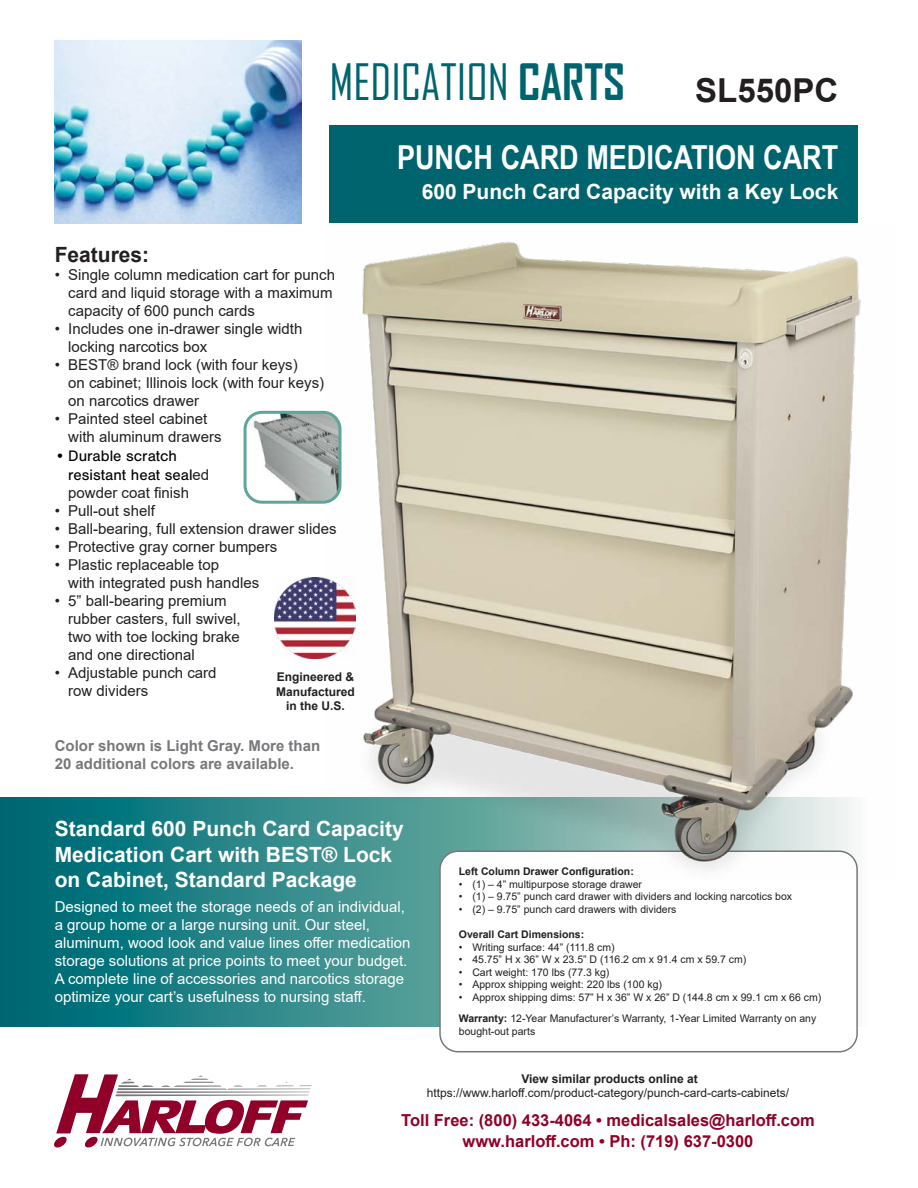
<style>
.page{position:relative;width:918px;height:1188px;background:#fff}
.page>*{position:absolute;margin:0;border:0;box-sizing:border-box;transform-origin:0 0}
.t1{font:48px "Agency FB";color:#00646f}
.t2{font:700 33px "Arial Narrow";color:#fff}
.t3{font:700 33px "Arial";color:#231f20}
.t4{font:700 21px/25.2px "Arial";color:#fff}
.t5{font:700 21px "Arial";color:#231f20}
.t6{font:700 16.5px/21px "Arial";color:#910028;text-align:center}
.t7{font:15.75px/18.9px "Nimbus San";color:#000101}
.t8{font:15px/18px "Arial";color:#231f20}
.t9{font:15px/18px "Arial";color:#fff}
.t10{font:700 15px/18px "Arial";color:#77787b}
.t11{font:12px "Arial";color:#231f20}
.t12{font:700 12px/14.4px "Arial";color:#231f20;text-align:center}
.t13{font:10.5px/21px "Arial";color:#231f20}
.t14{font:700 10.5px "Arial";color:#231f20}
.s1{font-weight:700}
.s2{font-family:"Arial";font-size:15px;color:#231f20}
</style>
<div class="page">
<div style="left:329px;top:125px;width:529px;height:98px;background:#00646f"></div>
<svg style="left:0;top:797px;width:439px;height:230px;background:#208084"></svg>
<svg style="left:54px;top:1074px;width:258px;height:74px"></svg>
<img style="left:55px;top:40px;width:246px;height:183px">
<div style="left:439px;top:850px;width:419px;height:202px;border:2px solid #77787b;border-radius:18px"></div>
<img style="left:326px;top:241px;width:535px;height:638px">
<img style="left:275px;top:578px;width:81px;height:81px">
<img style="left:245px;top:412px;width:95px;height:90px">
<div style="left:244px;top:411px;width:97px;height:93px;border:3px solid #5fa59b;border-radius:17px"></div>
<h1 class="t1" style="left:329px;top:53px;width:297px">MEDICATION <span class="s1">CARTS</span></h1>
<h2 class="t3" style="left:695px;top:67px;width:145px">SL550PC</h2>
<h3 class="t5" style="left:55px;top:240px;width:96px">Features:</h3>
<p class="t8" style="left:68px;top:266px;width:268px;text-indent:-13px">• Single column medication cart for punch card and liquid storage with a maximum capacity of 600 punch cards</p>
<p class="t8" style="left:68px;top:320px;width:236px;text-indent:-14px">• Includes one in-drawer single width locking narcotics box</p>
<p class="t8" style="left:68px;top:356px;width:257px;text-indent:-14px">• BEST® brand lock (with four keys)<br>on cabinet; Illinois lock (with four keys) on narcotics drawer</p>
<p class="t8" style="left:68px;top:410px;width:155px;text-indent:-14px">• Painted steel cabinet with aluminum drawers</p>
<p class="t7" style="left:68px;top:447px;width:143px;text-indent:-13px">• Durable scratch resistant heat seal<span class="s2">ed</span></p>
<p class="t8" style="left:68px;top:484px;width:122px">powder coat finish</p>
<p class="t8" style="left:55px;top:502px;width:102px">• Pull-out shelf</p>
<p class="t8" style="left:55px;top:520px;width:283px">• Ball-bearing, full extension drawer slides</p>
<p class="t8" style="left:55px;top:538px;width:224px">• Protective gray corner bumpers</p>
<p class="t8" style="left:68px;top:556px;width:192px;text-indent:-13px">• Plastic replaceable top<br>with integrated push handles</p>
<p class="t8" style="left:68px;top:592px;width:174px;text-indent:-13px">• 5” ball-bearing premium rubber casters, full swivel, two with toe locking brake and one directional</p>
<p class="t8" style="left:68px;top:664px;width:150px;text-indent:-13px">• Adjustable punch card row dividers</p>
<p class="t12" style="left:276px;top:670px;width:80px">Engineered &amp;<br>Manufactured in the U.S.</p>
<p class="t10" style="left:55px;top:737px;width:267px">Color shown is Light Gray. More than<br>20 additional colors are available.</p>
<h2 class="t2" style="left:397px;top:132px;width:443px">PUNCH CARD MEDICATION CART</h2>
<h3 class="t4" style="left:422px;top:179px;width:418px">600 Punch Card Capacity with a Key Lock</h3>
<h3 class="t4" style="left:55px;top:817px;width:350px">Standard 600 Punch Card Capacity<br>Medication Cart with BEST® Lock on Cabinet, Standard Package</h3>
<p class="t9" style="left:55px;top:898px;width:357px">Designed to meet the storage needs of an individual, a group home or a large nursing unit. Our steel, aluminum, wood look and value lines offer medication storage solutions at price points to meet your budget.<br>A complete line of accessories and narcotics storage optimize your cart’s usefulness to nursing staff.</p>
<p class="t14" style="left:459px;top:864px;width:177px">Left Column Drawer Configuration:</p>
<p class="t13" style="left:459px;top:873px;width:185px">• (1) – 4” multipurpose storage drawer</p>
<p class="t13" style="left:459px;top:886px;width:335px">• (1) – 9.75” punch card drawer with dividers and locking narcotics box</p>
<p class="t13" style="left:459px;top:899px;width:219px">• (2) – 9.75” punch card drawers with dividers</p>
<p class="t14" style="left:459px;top:927px;width:127px">Overall Cart Dimensions:</p>
<p class="t13" style="left:459px;top:936px;width:157px">• Writing surface: 44” (111.8 cm)</p>
<p class="t13" style="left:459px;top:949px;width:289px">• 45.75” H x 36” W x 23.5” D (116.2 cm x 91.4 cm x 59.7 cm)</p>
<p class="t13" style="left:459px;top:962px;width:152px">• Cart weight: 170 lbs (77.3 kg)</p>
<p class="t13" style="left:459px;top:974px;width:205px">• Approx shipping weight: 220 lbs (100 kg)</p>
<p class="t13" style="left:459px;top:987px;width:364px">• Approx shipping dims: 57” H x 36” W x 26” D (144.8 cm x 99.1 cm x 66 cm)<br><span class="s1">Warranty:</span> 12-Year Manufacturer’s Warranty, 1-Year Limited Warranty on any</p>
<p class="t13" style="left:459px;top:1020px;width:78px">bought-out parts</p>
<p class="t12" style="left:521px;top:1072px;width:178px">View similar products online at</p>
<p class="t11" style="left:427px;top:1085px;width:364px">https://www.harloff.com/product-category/punch-card-carts-cabinets/</p>
<p class="t6" style="left:401px;top:1110px;width:415px">Toll Free: (800) 433-4064 • medicalsales@harloff.com www.harloff.com • Ph: (719) 637-0300</p>
</div>
